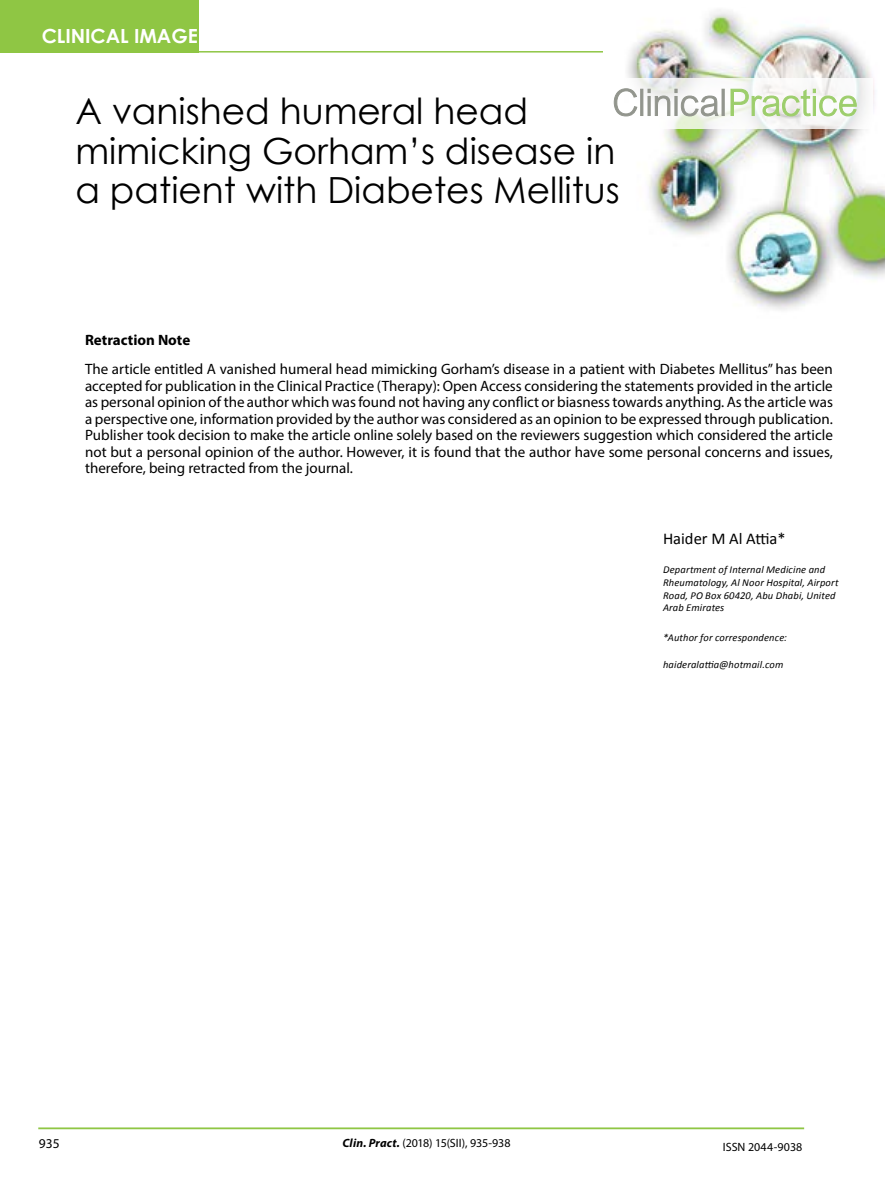
<style>
.page{position:relative;width:885px;height:1191px;background:#fff}
.page>*{position:absolute;margin:0;border:0;box-sizing:border-box;transform-origin:0 0}
.t1{font:36px/39.6px "Century Gothic";color:#000}
.t2{font:700 19.5px "Century Gothic";letter-spacing:-.005em;color:#fff}
.t3{font:16.5px "Calibri";color:#000}
.t4{font:15px/16.5px "Myriad Pro";color:#000;text-align:justify}
.t5{font:700 15px "Myriad Pro";color:#000}
.t6{font:13.5px "Myriad Pro";color:#000}
.t7{font:12px "Myriad Pro";letter-spacing:-.005em;color:#000}
.t8{font:italic 10.5px/12.6px "Calibri";letter-spacing:.015em;color:#000}
.s1{font-weight:700;font-style:italic}
</style>
<div class="page">
<hr style="left:0;top:51px;width:884px;height:2px;background:#8fc644">
<hr style="left:38px;top:1127px;width:766px;height:2px;background:#8fc644">
<img style="left:603px;top:10px;width:281px;height:300px">
<svg style="left:603px;top:78px;width:269px;height:51px"></svg>
<svg style="left:613px;top:88px;width:111px;height:28px"></svg>
<svg style="left:730px;top:89px;width:126px;height:27px"></svg>
<div style="left:0;top:0;width:199px;height:53px;background:#8fc644"></div>
<h2 class="t2" style="left:42px;top:21px;width:158px">CLINICAL IMAGE</h2>
<h1 class="t1" style="left:75px;top:91px;width:546px">A vanished humeral head mimicking Gorham’s disease in a patient with Diabetes Mellitus</h1>
<p class="t5" style="left:85px;top:330px;width:107px">Retraction Note</p>
<p class="t4" style="left:85px;top:360px;width:749px">The article entitled A vanished humeral head mimicking Gorham’s disease in a patient with Diabetes Mellitus” has been accepted for publication in the Clinical Practice (Therapy): Open Access considering the statements provided in the article as personal opinion of the author which was found not having any conflict or biasness towards anything. As the article was a perspective one, information provided by the author was considered as an opinion to be expressed through publication.<br>Publisher took decision to make the article online solely based on the reviewers suggestion which considered the article not but a personal opinion of the author. However, it is found that the author have some personal concerns and issues, therefore, being retracted from the journal.</p>
<p class="t3" style="left:663px;top:528px;width:124px">Haider M Al Attia*</p>
<p class="t8" style="left:663px;top:563px;width:177px">Department of Internal Medicine and<br>Rheumatology, Al Noor Hospital, Airport<br>Road, PO Box 60420, Abu Dhabi, United<br>Arab Emirates</p>
<p class="t8" style="left:663px;top:630px;width:126px">*Author for correspondence:</p>
<p class="t8" style="left:663px;top:658px;width:122px">haideralattia@hotmail.com</p>
<p class="t6" style="left:39px;top:1135px;width:22px">935</p>
<p class="t7" style="left:342px;top:1135px;width:170px"><span class="s1">Clin. Pract.</span> (2018) 15(SII), 935-938</p>
<p class="t7" style="left:722px;top:1139px;width:81px">ISSN 2044-9038</p>
</div>
